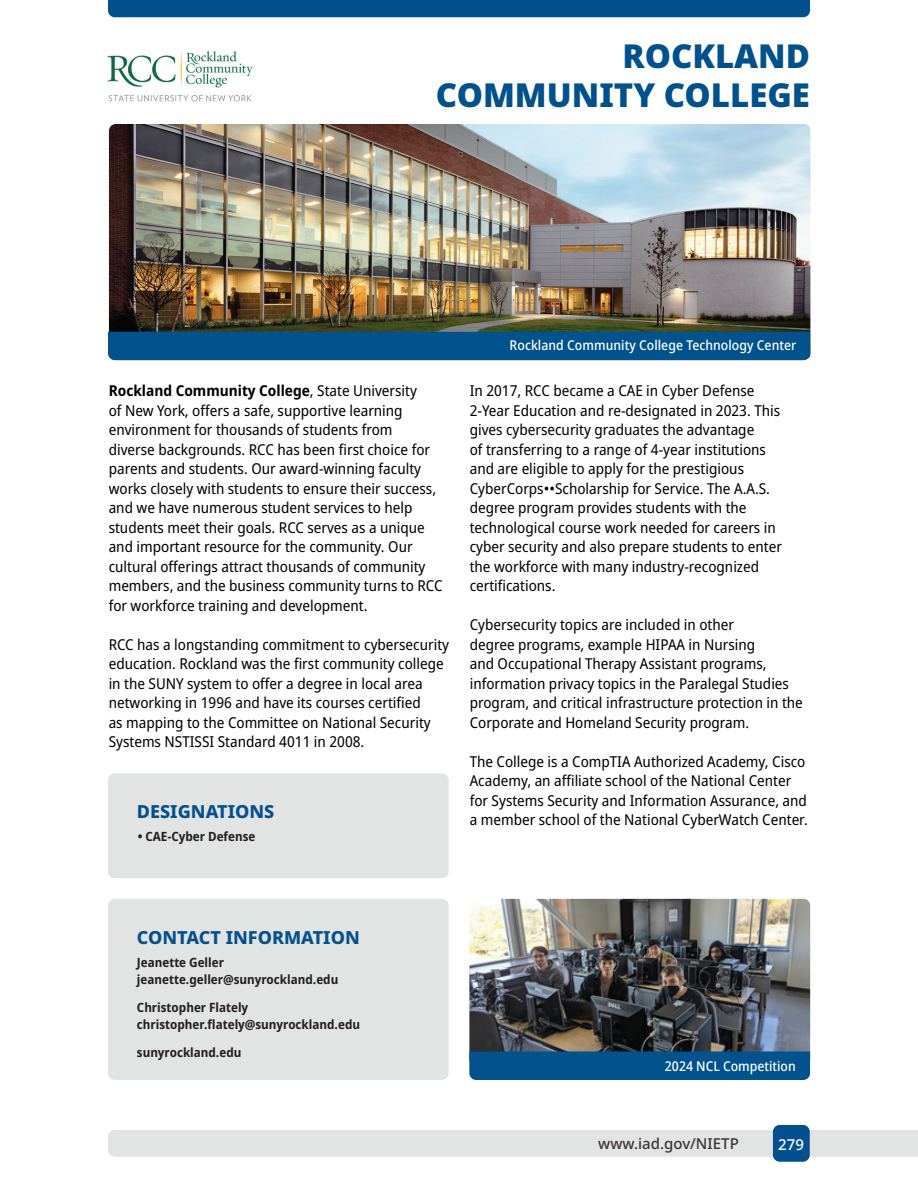
<style>
.page{position:relative;width:918px;height:1188px;background:#fff}
.page>*{position:absolute;margin:0;border:0;box-sizing:border-box;transform-origin:0 0}
.t1{font:900 33px/39.6px "Noto Sans";color:#01518c;text-align:right}
.t2{font:800 18px "Noto Sans";color:#04508e}
.t3{font:semi-condensed 15px/19.5px "Noto Sans";color:#000}
.t4{font:500 15px "Noto Sans";color:#393334}
.t5{font:500 15px "Noto Sans";color:#fff}
.t6{font:500 semi-condensed 13.5px "Noto Sans";letter-spacing:.005em;color:#fff}
.t7{font:700 semi-condensed 12.75px/16.5px "Noto Sans";color:#231f20}
.s1{font-weight:700}
</style>
<div class="page">
<div style="left:108px;top:1130px;width:810px;height:27px;background:#e2e3e3"></div>
<div style="left:773px;top:1125px;width:37px;height:37px;background:#04508e;border-radius:7px"></div>
<div style="left:108px;top:0;width:702px;height:17px;background:#04508e"></div>
<div style="left:108px;top:899px;width:341px;height:181px;background:#e2e3e3;border-radius:7px"></div>
<div style="left:108px;top:773px;width:341px;height:105px;background:#e2e3e3;border-radius:7px"></div>
<img style="left:469px;top:899px;width:341px;height:152px">
<img style="left:109px;top:124px;width:702px;height:232px">
<div style="left:108px;top:332px;width:702px;height:28px;background:#01528d"></div>
<img style="left:108px;top:51px;width:144px;height:51px">
<div style="left:469px;top:1051px;width:341px;height:29px;background:#01528d"></div>
<h1 class="t1" style="left:436px;top:36px;width:376px">ROCKLAND<br>COMMUNITY COLLEGE</h1>
<p class="t3" style="left:109px;top:381px;width:335px"><span class="s1">Rockland Community College</span>, State University<br>of New York, offers a safe, supportive learning environment for thousands of students from<br>diverse backgrounds. RCC has been first choice for parents and students. Our award-winning faculty works closely with students to ensure their success, and we have numerous student services to help students meet their goals. RCC serves as a unique and important resource for the community. Our cultural offerings attract thousands of community members, and the business community turns to RCC for workforce training and development.</p>
<p class="t3" style="left:109px;top:635px;width:342px">RCC has a longstanding commitment to cybersecurity education. Rockland was the first community college in the SUNY system to offer a degree in local area networking in 1996 and have its courses certified<br>as mapping to the Committee on National Security Systems NSTISSI Standard 4011 in 2008.</p>
<p class="t2" style="left:137px;top:798px;width:139px">DESIGNATIONS</p>
<p class="t7" style="left:138px;top:828px;width:119px">• CAE-Cyber Defense</p>
<p class="t6" style="left:510px;top:336px;width:288px">Rockland Community College Technology Center</p>
<p class="t3" style="left:470px;top:381px;width:314px">In 2017, RCC became a CAE in Cyber Defense 2-Year Education and re-designated in 2023. This gives cybersecurity graduates the advantage<br>of transferring to a range of 4-year institutions and are eligible to apply for the prestigious CyberCorps••Scholarship for Service. The A.A.S. degree program provides students with the technological course work needed for careers in cyber security and also prepare students to enter the workforce with many industry-recognized certifications.</p>
<p class="t3" style="left:470px;top:615px;width:335px">Cybersecurity topics are included in other<br>degree programs, example HIPAA in Nursing<br>and Occupational Therapy Assistant programs, information privacy topics in the Paralegal Studies program, and critical infrastructure protection in the Corporate and Homeland Security program.</p>
<p class="t3" style="left:470px;top:752px;width:340px">The College is a CompTIA Authorized Academy, Cisco Academy, an affiliate school of the National Center for Systems Security and Information Assurance, and a member school of the National CyberWatch Center.</p>
<p class="t2" style="left:137px;top:924px;width:224px">CONTACT INFORMATION</p>
<p class="t7" style="left:137px;top:955px;width:203px">Jeanette Geller jeanette.geller@sunyrockland.edu</p>
<p class="t7" style="left:137px;top:1000px;width:225px">Christopher Flately christopher.flately@sunyrockland.edu</p>
<p class="t7" style="left:137px;top:1045px;width:106px">sunyrockland.edu</p>
<p class="t6" style="left:665px;top:1056px;width:132px">2024 NCL Competition</p>
<p class="t4" style="left:598px;top:1133px;width:142px">www.iad.gov/NIETP</p>
<p class="t5" style="left:778px;top:1134px;width:27px">279</p>
</div>
